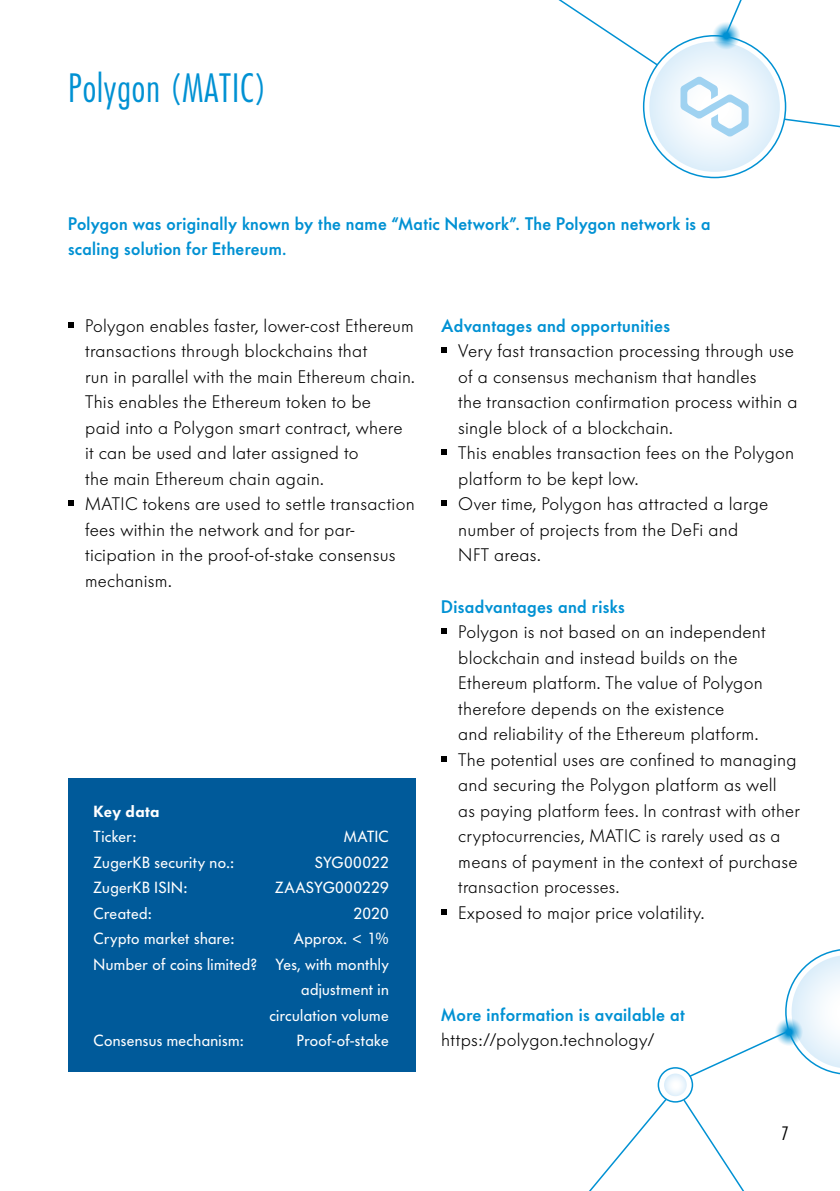
<style>
.page{position:relative;width:840px;height:1191px;background:#fff}
.page>*{position:absolute;margin:0;border:0;box-sizing:border-box;transform-origin:0 0}
.t1{font:38px "Futuraaconddlight CL";letter-spacing:.025em;color:#0091d3}
.t2{font:300 18px/25.6px "Futura BQ";letter-spacing:.015em;color:#000}
.t3{font:500 18px/25.6px "Futura BQ";letter-spacing:.02em;color:#0091d3}
.t4{font:18px "Futuraaconddlight CL";color:#000}
.t5{font:16px "Futura BQ";letter-spacing:.025em;color:#fff}
.t6{font:600 16px "Futura BQ";letter-spacing:.025em;color:#fff}
</style>
<div class="page">
<svg style="left:663px;top:1073px;width:23px;height:23px"></svg>
<div style="left:657px;top:1067px;width:35px;height:35px;border:2px solid #0091d3;border-radius:50%"></div>
<svg style="left:589px;top:1097px;width:78px;height:94px"></svg>
<svg style="left:681px;top:1098px;width:63px;height:93px"></svg>
<svg style="left:687px;top:949px;width:152px;height:129px"></svg>
<svg style="left:773px;top:1017px;width:29px;height:29px"></svg>
<div style="left:649px;top:41px;width:130px;height:131px;background:#e6f3fb;border-radius:65px"></div>
<svg style="left:782px;top:118px;width:57px;height:13px"></svg>
<svg style="left:730px;top:0;width:12px;height:38px"></svg>
<svg style="left:558px;top:0;width:101px;height:67px"></svg>
<svg style="left:711px;top:21px;width:28px;height:29px"></svg>
<svg style="left:680px;top:76px;width:68px;height:61px"></svg>
<svg style="left:68px;top:322px;width:6px;height:5px"></svg>
<svg style="left:68px;top:500px;width:6px;height:6px"></svg>
<svg style="left:441px;top:347px;width:5px;height:6px"></svg>
<svg style="left:441px;top:449px;width:5px;height:6px"></svg>
<svg style="left:441px;top:500px;width:5px;height:6px"></svg>
<svg style="left:441px;top:628px;width:5px;height:6px"></svg>
<svg style="left:441px;top:756px;width:5px;height:5px"></svg>
<svg style="left:441px;top:909px;width:5px;height:5px"></svg>
<div style="left:68px;top:778px;width:347px;height:293px;background:#005a9a"></div>
<h1 class="t1" style="left:68px;top:64px;width:200px">Polygon (MATIC)</h1>
<p class="t3" style="left:68px;top:210px;width:643px">Polygon was originally known by the name “Matic Network”. The Polygon network is a scaling solution for Ethereum.</p>
<p class="t2" style="left:85px;top:313px;width:331px">Polygon enables faster, lower-cost Ethereum transactions through blockchains that<br>run in parallel with the main Ethereum chain.<br>This enables the Ethereum token to be<br>paid into a Polygon smart contract, where it can be used and later assigned to<br>the main Ethereum chain again.<br>MATIC tokens are used to settle transaction fees within the network and for par&shy;ticipation in the proof-of-stake consensus mechanism.</p>
<p class="t3" style="left:441px;top:312px;width:230px">Advantages and opportunities</p>
<p class="t2" style="left:458px;top:338px;width:340px">Very fast transaction processing through use of a consensus mechanism that handles<br>the transaction confirmation process within a single block of a blockchain.<br>This enables transaction fees on the Polygon platform to be kept low.<br>Over time, Polygon has attracted a large number of projects from the DeFi and<br>NFT areas.</p>
<p class="t3" style="left:441px;top:593px;width:185px">Disadvantages and risks</p>
<p class="t2" style="left:458px;top:619px;width:343px">Polygon is not based on an independent blockchain and instead builds on the Ethereum platform. The value of Polygon therefore depends on the existence<br>and reliability of the Ethereum platform.<br>The potential uses are confined to managing and securing the Polygon platform as well<br>as paying platform fees. In contrast with other cryptocurrencies, MATIC is rarely used as a means of payment in the context of purchase transaction processes.<br>Exposed to major price volatility.</p>
<p class="t6" style="left:94px;top:800px;width:67px">Key data</p>
<p class="t5" style="left:94px;top:826px;width:44px">Ticker:</p>
<p class="t5" style="left:343px;top:826px;width:46px">MATIC</p>
<p class="t5" style="left:94px;top:851px;width:141px">ZugerKB security no.:</p>
<p class="t5" style="left:314px;top:851px;width:75px">SYG00022</p>
<p class="t5" style="left:94px;top:877px;width:95px">ZugerKB ISIN:</p>
<p class="t5" style="left:275px;top:877px;width:115px">ZAASYG000229</p>
<p class="t5" style="left:94px;top:902px;width:59px">Created:</p>
<p class="t5" style="left:353px;top:902px;width:37px">2020</p>
<p class="t5" style="left:94px;top:928px;width:142px">Crypto market share:</p>
<p class="t5" style="left:294px;top:928px;width:96px">Approx. &lt; 1%</p>
<p class="t5" style="left:94px;top:953px;width:296px">Number of coins limited? Yes, with monthly</p>
<p class="t5" style="left:301px;top:979px;width:89px">adjustment in</p>
<p class="t5" style="left:269px;top:1004px;width:121px">circulation volume</p>
<p class="t5" style="left:94px;top:1030px;width:151px">Consensus mechanism:</p>
<p class="t5" style="left:296px;top:1030px;width:93px">Proof-of-stake</p>
<p class="t3" style="left:441px;top:1001px;width:245px">More information is available at</p>
<p class="t2" style="left:441px;top:1027px;width:215px">https://polygon.technology/</p>
<p class="t4" style="left:781px;top:1122px;width:9px">7</p>
</div>
